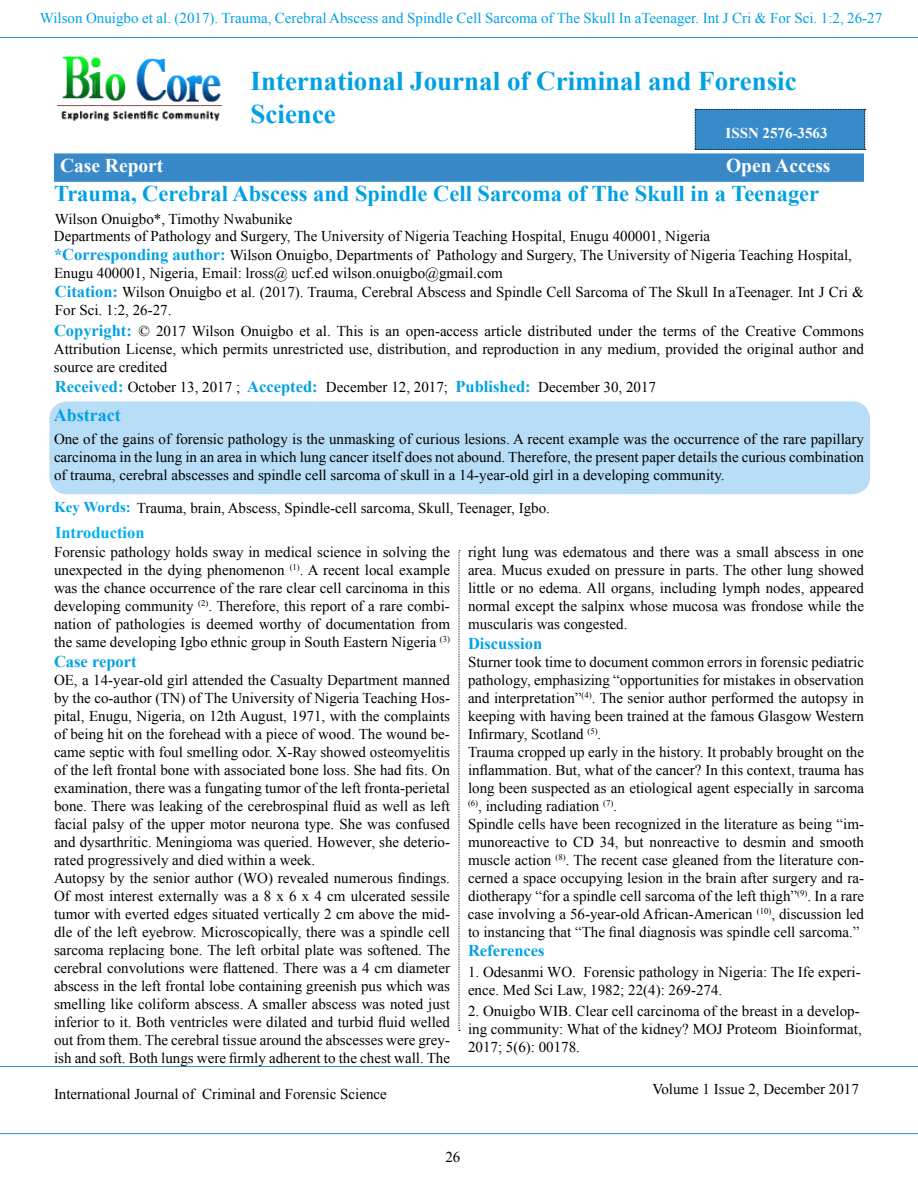
<style>
.page{position:relative;width:918px;height:1188px;background:#fff}
.page>*{position:absolute;margin:0;border:0;box-sizing:border-box;transform-origin:0 0}
.t1{font:700 27px/32.4px "Times New Roman";color:#00a1e4}
.t2{font:700 22.5px "Times New Roman";color:#00a1e4}
.t3{font:700 19.5px "Times New Roman";color:#fff}
.t4{font:700 18px "Times New Roman";color:#00a1e4}
.t5{font:700 16.5px "Times New Roman";color:#00a1e4}
.t6{font:700 16.5px "Times New Roman";color:#00aeef}
.t7{font:15px/18px "Times New Roman";color:#000}
.t8{font:15px "Times New Roman";color:#00a1e4}
.t9{font:700 15px "Times New Roman";color:#fff}
.s1{font-weight:700;font-size:16.5px;color:#00a1e4}
.s2{font-weight:700;color:#00a1e4}
</style>
<div class="page">
<hr style="left:0;top:37px;width:918px;height:1px;background:#378bca">
<hr style="left:0;top:1066px;width:918px;height:1px;background:#378bca">
<hr style="left:0;top:1133px;width:918px;height:1px;background:#378bca">
<div style="left:54px;top:153px;width:810px;height:29px;background:#3989c9;border:2px solid #378bca"></div>
<img style="left:58px;top:56px;width:164px;height:65px">
<div style="left:49px;top:401px;width:821px;height:93px;background:#b7def6;border-radius:18px"></div>
<svg style="left:459px;top:550px;width:1px;height:481px"></svg>
<div style="left:695px;top:109px;width:171px;height:41px;background:#378bca"></div>
<p class="t8" style="left:40px;top:7px;width:844px">Wilson Onuigbo et al. (2017). Trauma, Cerebral Abscess and Spindle Cell Sarcoma of The Skull In aTeenager. Int J Cri &amp; For Sci. 1:2, 26-27</p>
<h1 class="t1" style="left:250px;top:64px;width:548px">International Journal of Criminal and Forensic<br>Science</h1>
<p class="t9" style="left:726px;top:122px;width:104px">ISSN 2576-3563</p>
<h3 class="t3" style="left:60px;top:152px;width:105px">Case Report</h3>
<h3 class="t3" style="left:726px;top:152px;width:106px">Open Access</h3>
<p class="t7" style="left:55px;top:210px;width:239px">Wilson Onuigbo*, Timothy Nwabunike</p>
<p class="t7" style="left:54px;top:245px;width:799px"><span class="s1">*Corresponding author:</span> Wilson Onuigbo, Departments of Pathology and Surgery, The University of Nigeria Teaching Hospital,<br>Enugu 400001, Nigeria, Email: lross@ ucf.ed wilson.onuigbo@gmail.com</p>
<h2 class="t2" style="left:54px;top:178px;width:767px">Trauma, Cerebral Abscess and Spindle Cell Sarcoma of The Skull in a Teenager</h2>
<p class="t7" style="left:54px;top:227px;width:658px">Departments of Pathology and Surgery, The University of Nigeria Teaching Hospital, Enugu 400001, Nigeria</p>
<p class="t7" style="left:55px;top:283px;width:811px"><span class="s1">Citation:</span> Wilson Onuigbo et al. (2017). Trauma, Cerebral Abscess and Spindle Cell Sarcoma of The Skull In aTeenager. Int J Cri &amp;<br>For Sci. 1:2, 26-27.</p>
<p class="t7" style="left:54px;top:321px;width:812px;text-align:justify"><span class="s1">Copyright:</span> © 2017 Wilson Onuigbo et al. This is an open-access article distributed under the terms of the Creative Commons Attribution License, which permits unrestricted use, distribution, and reproduction in any medium, provided the original author and source are credited</p>
<p class="t7" style="left:55px;top:378px;width:603px"><span class="s1">Received:</span> October 13, 2017 ; <span class="s1">Accepted:</span> December 12, 2017; <span class="s1">Published:</span> December 30, 2017</p>
<p class="t4" style="left:54px;top:402px;width:68px">Abstract</p>
<p class="t7" style="left:54px;top:429px;width:812px;text-align:justify">One of the gains of forensic pathology is the unmasking of curious lesions. A recent example was the occurrence of the rare papillary carcinoma in the lung in an area in which lung cancer itself does not abound. Therefore, the present paper details the curious combination of trauma, cerebral abscesses and spindle cell sarcoma of skull in a 14-year-old girl in a developing community.</p>
<p class="t7" style="left:54px;top:499px;width:497px"><span class="s2">Key Words:</span> Trauma, brain, Abscess, Spindle-cell sarcoma, Skull, Teenager, Igbo.</p>
<p class="t6" style="left:55px;top:521px;width:91px">Introduction</p>
<p class="t7" style="left:54px;top:542px;width:398px;text-align:justify">Forensic pathology holds sway in medical science in solving the unexpected in the dying phenomenon <sup>(1)</sup>. A recent local example was the chance occurrence of the rare clear cell carcinoma in this developing community <sup>(2)</sup>. Therefore, this report of a rare combi&shy;nation of pathologies is deemed worthy of documentation from the same developing Igbo ethnic group in South Eastern Nigeria <sup>(3)</sup></p>
<p class="t5" style="left:54px;top:650px;width:84px">Case report</p>
<p class="t7" style="left:54px;top:670px;width:398px">OE, a 14-year-old girl attended the Casualty Department manned by the co-author (TN) of The University of Nigeria Teaching Hos&shy;pital, Enugu, Nigeria, on 12th August, 1971, with the complaints of being hit on the forehead with a piece of wood. The wound be&shy;came septic with foul smelling odor. X-Ray showed osteomyelitis of the left frontal bone with associated bone loss. She had fits. On examination, there was a fungating tumor of the left fronta-perietal bone. There was leaking of the cerebrospinal fluid as well as left facial palsy of the upper motor neurona type. She was confused and dysarthritic. Meningioma was queried. However, she deterio&shy;rated progressively and died within a week.<br>Autopsy by the senior author (WO) revealed numerous findings.<br>Of most interest externally was a 8 x 6 x 4 cm ulcerated sessile tumor with everted edges situated vertically 2 cm above the mid&shy;dle of the left eyebrow. Microscopically, there was a spindle cell sarcoma replacing bone. The left orbital plate was softened. The cerebral convolutions were flattened. There was a 4 cm diameter abscess in the left frontal lobe containing greenish pus which was smelling like coliform abscess. A smaller abscess was noted just inferior to it. Both ventricles were dilated and turbid fluid welled out from them. The cerebral tissue around the abscesses were grey&shy;ish and soft. Both lungs were firmly adherent to the chest wall. The</p>
<p class="t7" style="left:468px;top:542px;width:398px;text-align:justify">right lung was edematous and there was a small abscess in one area. Mucus exuded on pressure in parts. The other lung showed little or no edema. All organs, including lymph nodes, appeared normal except the salpinx whose mucosa was frondose while the muscularis was congested.</p>
<p class="t5" style="left:468px;top:632px;width:76px">Discussion</p>
<p class="t7" style="left:468px;top:652px;width:398px">Sturner took time to document common errors in forensic pediatric pathology, emphasizing “opportunities for mistakes in observation and interpretation”<sup>(4)</sup>. The senior author performed the autopsy in keeping with having been trained at the famous Glasgow Western Infirmary, Scotland <sup>(5)</sup>.<br>Trauma cropped up early in the history. It probably brought on the inflammation. But, what of the cancer? In this context, trauma has long been suspected as an etiological agent especially in sarcoma <sup>(6)</sup>, including radiation <sup>(7)</sup>.<br>Spindle cells have been recognized in the literature as being “im&shy;munoreactive to CD 34, but nonreactive to desmin and smooth muscle action <sup>(8)</sup>. The recent case gleaned from the literature con&shy;cerned a space occupying lesion in the brain after surgery and ra&shy;diotherapy “for a spindle cell sarcoma of the left thigh”<sup>(9)</sup>. In a rare case involving a 56-year-old African-American <sup>(10)</sup>, discussion led to instancing that “The final diagnosis was spindle cell sarcoma.”</p>
<p class="t5" style="left:468px;top:939px;width:78px">References</p>
<p class="t7" style="left:468px;top:963px;width:394px">1. Odesanmi WO. Forensic pathology in Nigeria: The Ife experi&shy;ence. Med Sci Law, 1982; 22(4): 269-274.</p>
<p class="t7" style="left:468px;top:1002px;width:395px">2. Onuigbo WIB. Clear cell carcinoma of the breast in a develop&shy;ing community: What of the kidney? MOJ Proteom Bioinformat,<br>2017; 5(6): 00178.</p>
<p class="t7" style="left:54px;top:1085px;width:334px">International Journal of Criminal and Forensic Science</p>
<p class="t7" style="left:652px;top:1080px;width:208px">Volume 1 Issue 2, December 2017</p>
<p class="t7" style="left:445px;top:1148px;width:16px">26</p>
</div>
